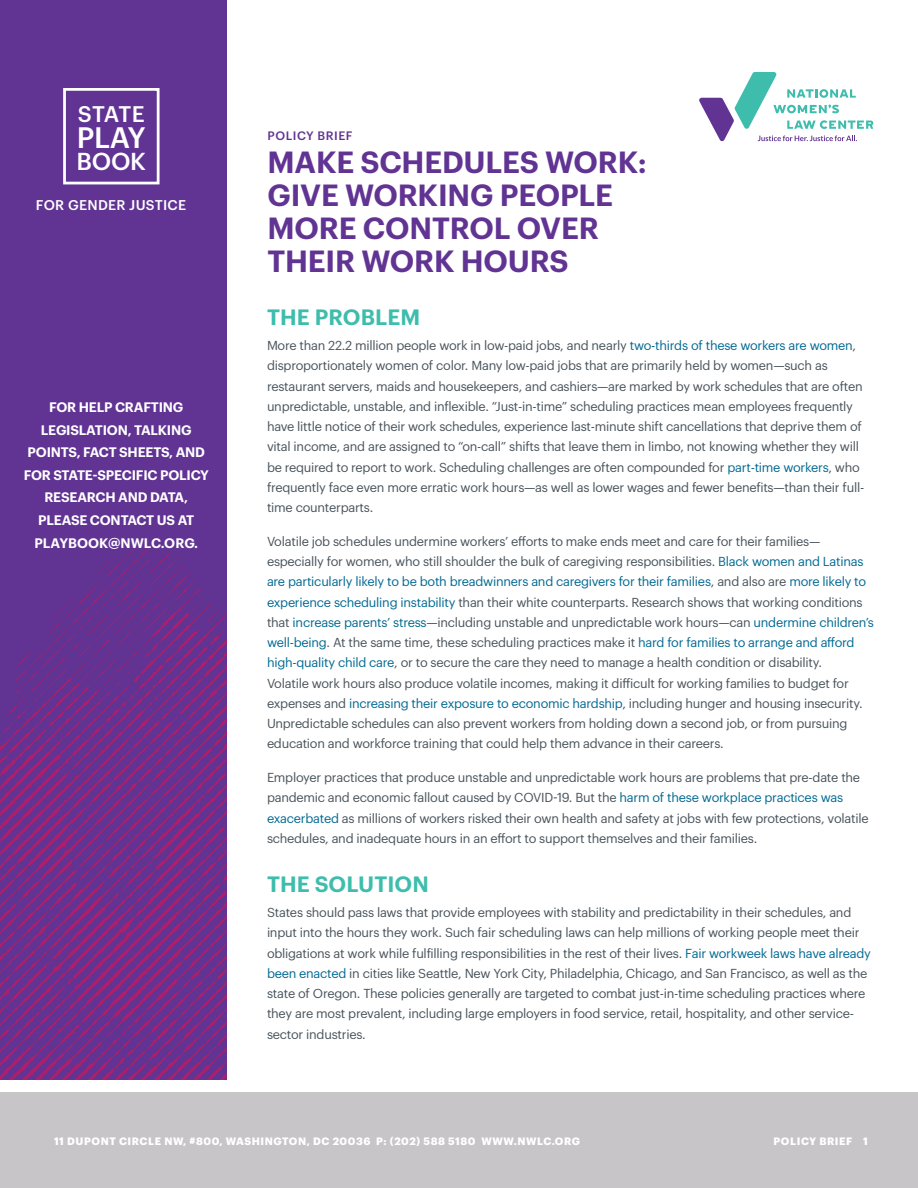
<style>
.page{position:relative;width:918px;height:1188px;background:#fff}
.page>*{position:absolute;margin:0;border:0;box-sizing:border-box;transform-origin:0 0}
.t1{font:600 30px/33px "Graphik";letter-spacing:-.005em;color:#613393}
.t2{font:500 28.95px "Graphik";color:#fff}
.t3{font:500 24px "Graphik";color:#fff}
.t4{font:500 22.2px "Graphik";letter-spacing:-.02em;color:#fff}
.t5{font:600 21.75px "Graphik";letter-spacing:.005em;color:#3ebdad}
.t6{font:500 13.8px "Graphik";letter-spacing:.02em;color:#fff}
.t7{font:600 13.5px/22.5px "Graphik";letter-spacing:-.015em;color:#fff;text-align:center}
.t8{font:12.75px/20.2px "Graphik";letter-spacing:-.02em;color:#48535b}
.t9{font:500 12px "Graphik";letter-spacing:.045em;color:#613393}
.t10{font:700 10.5px "Graphik";letter-spacing:.055em;color:#fff}
.s1{color:#006993}
</style>
<div class="page">
<div style="left:0;top:1093px;width:918px;height:95px;background:#c7c5c7"></div>
<div style="left:0;top:0;width:247px;height:1080px;background:#613393"></div>
<svg style="left:699px;top:72px;width:174px;height:70px"></svg>
<img style="left:0;top:548px;width:227px;height:532px">
<div style="left:227px;top:0;width:25px;height:1086px;background:#fff"></div>
<div style="left:63px;top:88px;width:97px;height:96px;border:3px solid #fff"></div>
<h3 class="t4" style="left:78px;top:97px;width:68px">STATE</h3>
<h2 class="t2" style="left:77px;top:115px;width:70px">PLAY</h2>
<h3 class="t3" style="left:77px;top:143px;width:71px">BOOK</h3>
<p class="t6" style="left:36px;top:194px;width:152px">FOR GENDER JUSTICE</p>
<p class="t7" style="left:24px;top:395px;width:187px">FOR HELP CRAFTING<br>LEGISLATION, TALKING<br>POINTS, FACT SHEETS, AND<br>FOR STATE-SPECIFIC POLICY<br>RESEARCH AND DATA,<br>PLEASE CONTACT US AT<br>PLAYBOOK@NWLC.ORG.</p>
<p class="t9" style="left:267px;top:127px;width:87px">POLICY BRIEF</p>
<h1 class="t1" style="left:268px;top:143px;width:381px">MAKE SCHEDULES WORK:<br>GIVE WORKING PEOPLE<br>MORE CONTROL OVER<br>THEIR WORK HOURS</h1>
<h3 class="t5" style="left:267px;top:301px;width:155px">THE PROBLEM</h3>
<p class="t8" style="left:267px;top:334px;width:599px">More than 22.2 million people work in low-paid jobs, and nearly <span class="s1">two-thirds of these workers are women</span>, disproportionately women of color. Many low-paid jobs that are primarily held by women—such as restaurant servers, maids and housekeepers, and cashiers—are marked by work schedules that are often unpredictable, unstable, and inflexible. “Just-in-time” scheduling practices mean employees frequently have little notice of their work schedules, experience last-minute shift cancellations that deprive them of vital income, and are assigned to “on-call” shifts that leave them in limbo, not knowing whether they will be required to report to work. Scheduling challenges are often compounded for <span class="s1">part-time workers</span>, who frequently face even more erratic work hours—as well as lower wages and fewer benefits—than their full&shy;time counterparts.</p>
<p class="t8" style="left:267px;top:530px;width:608px">Volatile job schedules undermine workers’ efforts to make ends meet and care for their families— especially for women, who still shoulder the bulk of caregiving responsibilities. <span class="s1">Black women and Latinas are particularly likely to be both breadwinners and caregivers for their families</span>, and also are <span class="s1">more likely to experience scheduling instability</span> than their white counterparts. Research shows that working conditions that <span class="s1">increase parents’ stress</span>—including unstable and unpredictable work hours—can <span class="s1">undermine children’s well-being</span>. At the same time, these scheduling practices make it <span class="s1">hard for families to arrange and afford high-quality child care</span>, or to secure the care they need to manage a health condition or disability.<br>Volatile work hours also produce volatile incomes, making it difficult for working families to budget for expenses and <span class="s1">increasing their exposure to economic hardship</span>, including hunger and housing insecurity.<br>Unpredictable schedules can also prevent workers from holding down a second job, or from pursuing education and workforce training that could help them advance in their careers.</p>
<p class="t8" style="left:267px;top:766px;width:603px">Employer practices that produce unstable and unpredictable work hours are problems that pre-date the pandemic and economic fallout caused by COVID-19. But the <span class="s1">harm of these workplace practices was exacerbated</span> as millions of workers risked their own health and safety at jobs with few protections, volatile schedules, and inadequate hours in an effort to support themselves and their families.</p>
<h3 class="t5" style="left:267px;top:868px;width:163px">THE SOLUTION</h3>
<p class="t8" style="left:267px;top:901px;width:606px">States should pass laws that provide employees with stability and predictability in their schedules, and input into the hours they work. Such fair scheduling laws can help millions of working people meet their obligations at work while fulfilling responsibilities in the rest of their lives. <span class="s1">Fair workweek laws have already been enacted</span> in cities like Seattle, New York City, Philadelphia, Chicago, and San Francisco, as well as the state of Oregon. These policies generally are targeted to combat just-in-time scheduling practices where they are most prevalent, including large employers in food service, retail, hospitality, and other service&shy;sector industries.</p>
<p class="t10" style="left:54px;top:1133px;width:528px">11 DUPONT CIRCLE NW, #800, WASHINGTON, DC 20036 P: (202) 588 5180 WWW.NWLC.ORG</p>
<p class="t10" style="left:774px;top:1133px;width:96px">POLICY BRIEF 1</p>
</div>
